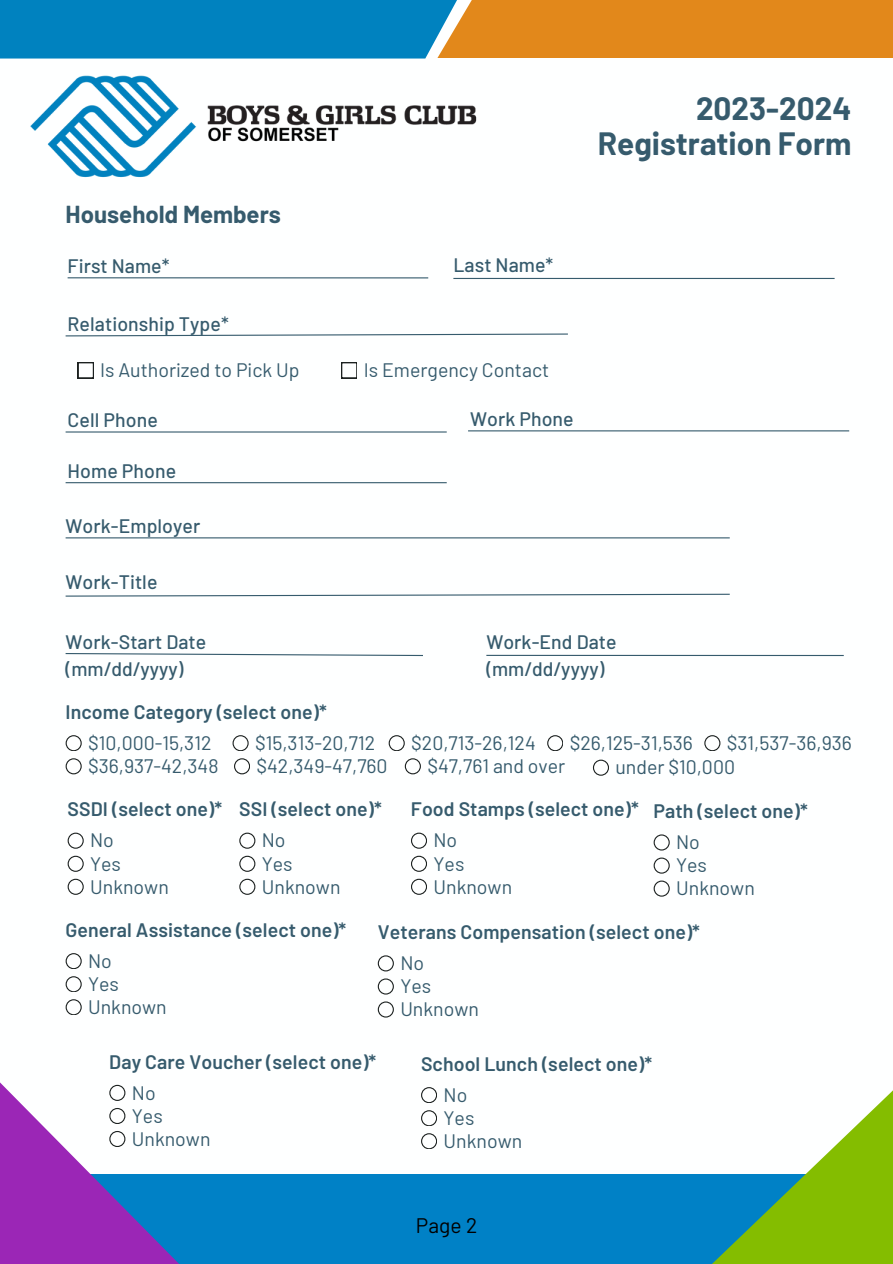
<style>
.page{position:relative;width:893px;height:1264px;background:#fff}
.page>*{position:absolute;margin:0;border:0;box-sizing:border-box;transform-origin:0 0}
.t1{font:700 31.5px "Barlow";color:#365b6d}
.t2{font:700 24px "Barlow";color:#365b6d}
.t3{font:21px "Barlow";color:#000}
.t4{font:19.5px "Barlow";color:#365b6d}
.t5{font:600 19.5px "Barlow";letter-spacing:.005em;color:#365b6d}
.t6{font:500 19.5px/27px "Barlow";letter-spacing:.005em;color:#365b6d}
</style>
<div class="page">
<svg style="left:78px;top:362px;width:15px;height:16px"></svg>
<svg style="left:341px;top:362px;width:16px;height:16px"></svg>
<div style="left:0;top:1174px;width:892px;height:89px;background:#0081c6"></div>
<div style="left:0;top:0;width:474px;height:59px;background:#0082bf"></div>
<hr style="left:68px;top:277px;width:360px;height:1px;background:#365b6d">
<hr style="left:66px;top:431px;width:380px;height:1px;background:#365b6d">
<div style="left:437px;top:0;width:455px;height:58px;background:#e2881b"></div>
<svg style="left:713px;top:1091px;width:179px;height:172px"></svg>
<hr style="left:453px;top:278px;width:381px;height:1px;background:#365b6d">
<img style="left:30px;top:75px;width:447px;height:103px">
<svg style="left:65px;top:333px;width:503px;height:4px"></svg>
<hr style="left:66px;top:537px;width:663px;height:1px;background:#365b6d">
<svg style="left:65px;top:593px;width:665px;height:4px"></svg>
<svg style="left:65px;top:653px;width:358px;height:3px"></svg>
<hr style="left:486px;top:655px;width:357px;height:1px;background:#365b6d">
<hr style="left:468px;top:430px;width:381px;height:1px;background:#365b6d">
<hr style="left:66px;top:482px;width:380px;height:1px;background:#365b6d">
<svg style="left:66px;top:735px;width:15px;height:16px"></svg>
<svg style="left:232px;top:735px;width:16px;height:16px"></svg>
<svg style="left:388px;top:735px;width:16px;height:16px"></svg>
<svg style="left:547px;top:735px;width:16px;height:16px"></svg>
<svg style="left:704px;top:735px;width:16px;height:16px"></svg>
<svg style="left:66px;top:758px;width:15px;height:16px"></svg>
<svg style="left:234px;top:758px;width:16px;height:16px"></svg>
<svg style="left:405px;top:758px;width:15px;height:16px"></svg>
<svg style="left:593px;top:759px;width:15px;height:16px"></svg>
<svg style="left:68px;top:832px;width:15px;height:16px"></svg>
<svg style="left:68px;top:855px;width:15px;height:16px"></svg>
<svg style="left:68px;top:878px;width:15px;height:16px"></svg>
<svg style="left:239px;top:832px;width:16px;height:16px"></svg>
<svg style="left:239px;top:855px;width:16px;height:16px"></svg>
<svg style="left:239px;top:878px;width:16px;height:16px"></svg>
<svg style="left:411px;top:832px;width:15px;height:16px"></svg>
<svg style="left:411px;top:855px;width:15px;height:16px"></svg>
<svg style="left:411px;top:878px;width:15px;height:16px"></svg>
<svg style="left:66px;top:953px;width:15px;height:15px"></svg>
<svg style="left:66px;top:976px;width:15px;height:15px"></svg>
<svg style="left:66px;top:999px;width:15px;height:15px"></svg>
<svg style="left:378px;top:955px;width:15px;height:16px"></svg>
<svg style="left:378px;top:978px;width:15px;height:16px"></svg>
<svg style="left:378px;top:1001px;width:15px;height:16px"></svg>
<svg style="left:653px;top:834px;width:16px;height:16px"></svg>
<svg style="left:653px;top:857px;width:16px;height:16px"></svg>
<svg style="left:653px;top:880px;width:16px;height:16px"></svg>
<svg style="left:0;top:1082px;width:178px;height:181px"></svg>
<svg style="left:421px;top:1087px;width:16px;height:15px"></svg>
<svg style="left:421px;top:1110px;width:16px;height:15px"></svg>
<svg style="left:421px;top:1133px;width:16px;height:15px"></svg>
<p class="t2" style="left:66px;top:199px;width:217px">Household Members</p>
<p class="t6" style="left:68px;top:252px;width:103px">First Name*</p>
<p class="t6" style="left:68px;top:310px;width:163px">Relationship Type*</p>
<p class="t6" style="left:453px;top:250px;width:101px">Last Name*</p>
<p class="t4" style="left:100px;top:357px;width:201px">Is Authorized to Pick Up</p>
<p class="t4" style="left:364px;top:357px;width:187px">Is Emergency Contact</p>
<p class="t6" style="left:68px;top:406px;width:92px">Cell Phone</p>
<p class="t6" style="left:68px;top:456px;width:110px">Home Phone</p>
<p class="t6" style="left:66px;top:512px;width:136px">Work-Employer</p>
<p class="t6" style="left:66px;top:568px;width:93px">Work-Title</p>
<p class="t6" style="left:470px;top:405px;width:105px">Work Phone</p>
<p class="t1" style="left:696px;top:89px;width:157px">2023-2024</p>
<p class="t1" style="left:597px;top:124px;width:255px">Registration Form</p>
<p class="t6" style="left:66px;top:627px;width:142px">Work-Start Date (mm/dd/yyyy)</p>
<p class="t6" style="left:486px;top:627px;width:132px">Work-End Date (mm/dd/yyyy)</p>
<p class="t5" style="left:66px;top:699px;width:263px">Income Category (select one)*</p>
<p class="t4" style="left:88px;top:730px;width:125px">$10,000-15,312</p>
<p class="t4" style="left:255px;top:730px;width:121px">$15,313-20,712</p>
<p class="t4" style="left:411px;top:730px;width:126px">$20,713-26,124</p>
<p class="t4" style="left:569px;top:730px;width:125px">$26,125-31,536</p>
<p class="t4" style="left:726px;top:730px;width:127px">$31,537-36,936</p>
<p class="t4" style="left:88px;top:753px;width:132px">$36,937-42,348</p>
<p class="t4" style="left:256px;top:753px;width:132px">$42,349-47,760</p>
<p class="t4" style="left:427px;top:753px;width:139px">$47,761 and over</p>
<p class="t4" style="left:615px;top:755px;width:121px">under $10,000</p>
<p class="t5" style="left:68px;top:797px;width:156px">SSDI (select one)*</p>
<p class="t4" style="left:90px;top:828px;width:25px">No</p>
<p class="t4" style="left:90px;top:851px;width:32px">Yes</p>
<p class="t4" style="left:90px;top:874px;width:80px">Unknown</p>
<p class="t5" style="left:239px;top:797px;width:144px">SSI (select one)*</p>
<p class="t4" style="left:262px;top:828px;width:25px">No</p>
<p class="t4" style="left:262px;top:851px;width:32px">Yes</p>
<p class="t4" style="left:262px;top:874px;width:80px">Unknown</p>
<p class="t5" style="left:411px;top:797px;width:229px">Food Stamps (select one)*</p>
<p class="t4" style="left:433px;top:828px;width:25px">No</p>
<p class="t4" style="left:433px;top:851px;width:32px">Yes</p>
<p class="t4" style="left:433px;top:874px;width:80px">Unknown</p>
<p class="t5" style="left:653px;top:798px;width:156px">Path (select one)*</p>
<p class="t4" style="left:676px;top:829px;width:25px">No</p>
<p class="t4" style="left:676px;top:852px;width:32px">Yes</p>
<p class="t4" style="left:676px;top:875px;width:80px">Unknown</p>
<p class="t5" style="left:66px;top:917px;width:282px">General Assistance (select one)*</p>
<p class="t4" style="left:88px;top:948px;width:25px">No</p>
<p class="t4" style="left:88px;top:971px;width:32px">Yes</p>
<p class="t4" style="left:88px;top:994px;width:80px">Unknown</p>
<p class="t5" style="left:378px;top:919px;width:324px">Veterans Compensation (select one)*</p>
<p class="t4" style="left:400px;top:950px;width:25px">No</p>
<p class="t4" style="left:400px;top:973px;width:32px">Yes</p>
<p class="t4" style="left:400px;top:996px;width:80px">Unknown</p>
<p class="t5" style="left:109px;top:1049px;width:268px">Day Care Voucher (select one)*</p>
<p class="t4" style="left:132px;top:1080px;width:25px">No</p>
<p class="t4" style="left:132px;top:1103px;width:32px">Yes</p>
<p class="t4" style="left:132px;top:1126px;width:80px">Unknown</p>
<p class="t5" style="left:421px;top:1051px;width:233px">School Lunch (select one)*</p>
<p class="t4" style="left:443px;top:1082px;width:25px">No</p>
<p class="t4" style="left:443px;top:1105px;width:32px">Yes</p>
<p class="t4" style="left:443px;top:1128px;width:80px">Unknown</p>
<p class="t3" style="left:416px;top:1211px;width:63px">Page 2</p>
</div>
